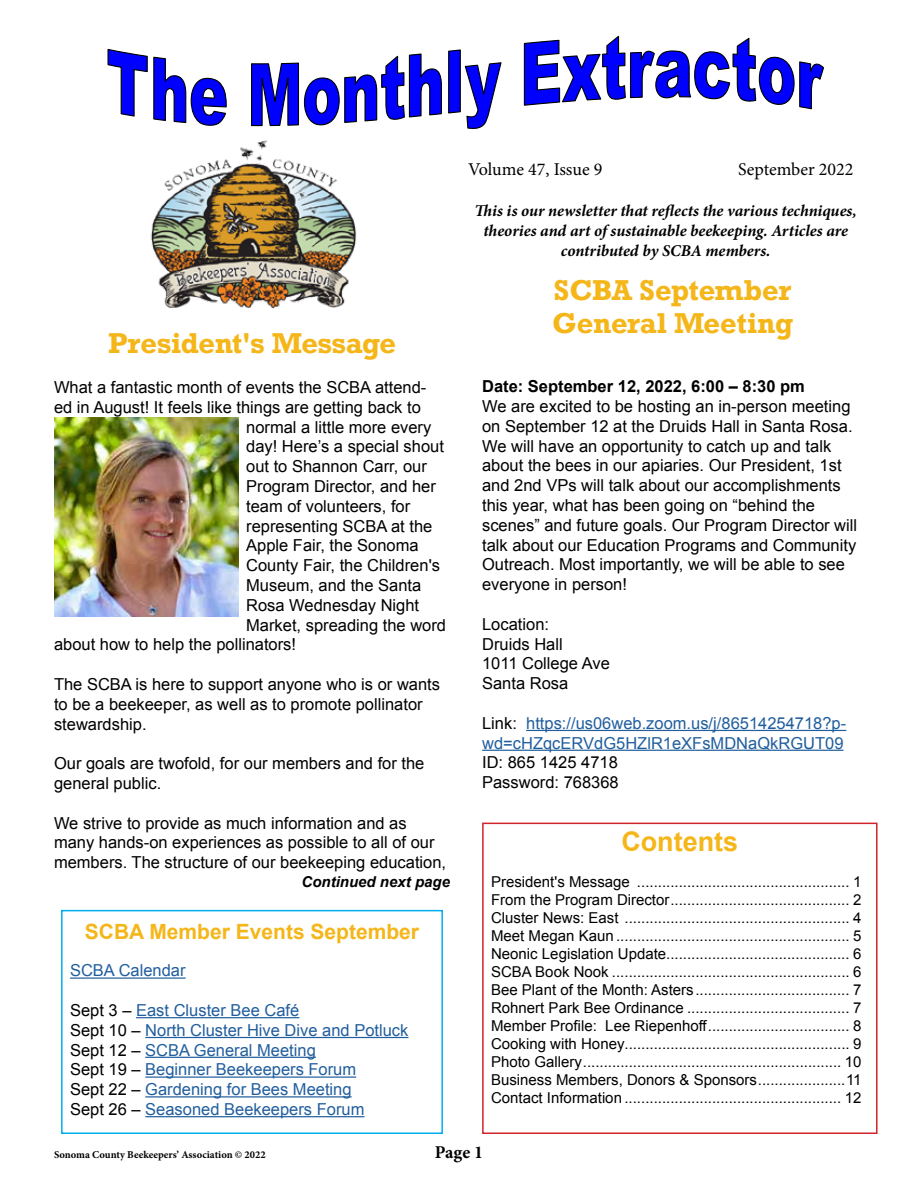
<style>
.page{position:relative;width:918px;height:1188px;background:#fff}
.page>*{position:absolute;margin:0;border:0;box-sizing:border-box;transform-origin:0 0}
.t1{font:700 27px/32.4px "Rockwell";letter-spacing:-.01em;color:#f4b619}
.t2{font:700 27px "Arial";color:#f4b619}
.t3{font:700 21px "Arial";color:#f4b619}
.t4{font:18px "Minion Pro";color:#000}
.t5{font:700 18px "Minion Pro";color:#000}
.t6{font:16.5px/19.8px "Arial";color:#000}
.t7{font:16.5px/19.8px "Arial";color:#215e9e}
.t8{font:italic 700 16.5px/19.8px "Minion Pro";letter-spacing:-.005em;color:#000;text-align:center}
.t9{font:700 16.5px "Arial";color:#000}
.t10{font:15px/18px "Arial";color:#000;text-align:justify}
.t11{font:italic 700 15px "Arial";color:#000}
.t12{font:700 10.5px "Minion Pro";color:#000}
.s1{color:#000}
</style>
<div class="page">
<svg style="left:107px;top:48px;width:120px;height:78px"></svg>
<svg style="left:251px;top:49px;width:251px;height:80px"></svg>
<svg style="left:523px;top:35px;width:301px;height:75px"></svg>
<img style="left:150px;top:140px;width:207px;height:169px">
<div style="left:482px;top:823px;width:396px;height:311px;border:2px solid #d2232a"></div>
<hr style="left:526px;top:730px;width:320px;height:1px;background:#215e9e">
<hr style="left:482px;top:750px;width:362px;height:1px;background:#215e9e">
<hr style="left:70px;top:978px;width:116px;height:1px;background:#215e9e">
<hr style="left:136px;top:1017px;width:163px;height:1px;background:#215e9e">
<hr style="left:145px;top:1037px;width:263px;height:1px;background:#215e9e">
<hr style="left:145px;top:1057px;width:171px;height:1px;background:#215e9e">
<hr style="left:145px;top:1077px;width:211px;height:1px;background:#215e9e">
<hr style="left:145px;top:1096px;width:207px;height:2px;background:#215e9e">
<hr style="left:145px;top:1116px;width:220px;height:1px;background:#215e9e">
<div style="left:61px;top:910px;width:382px;height:224px;border:2px solid #00aeef"></div>
<img style="left:54px;top:418px;width:184px;height:199px">
<h1 class="t1" style="left:108px;top:327px;width:289px">President's Message</h1>
<p class="t6" style="left:54px;top:377px;width:374px">What a fantastic month of events the SCBA attend-</p>
<p class="t6" style="left:54px;top:397px;width:368px">ed in August! It feels like things are getting back to</p>
<p class="t6" style="left:246px;top:417px;width:187px">normal a little more every</p>
<p class="t6" style="left:246px;top:437px;width:199px">day! Here’s a special shout</p>
<p class="t6" style="left:246px;top:457px;width:182px">out to Shannon Carr, our</p>
<p class="t6" style="left:246px;top:476px;width:191px">Program Director, and her</p>
<p class="t6" style="left:246px;top:496px;width:166px">team of volunteers, for</p>
<p class="t6" style="left:246px;top:516px;width:188px">representing SCBA at the</p>
<p class="t6" style="left:246px;top:536px;width:174px">Apple Fair, the Sonoma</p>
<p class="t6" style="left:246px;top:556px;width:195px">County Fair, the Children's</p>
<p class="t6" style="left:246px;top:575px;width:177px">Museum, and the Santa</p>
<p class="t6" style="left:246px;top:595px;width:175px">Rosa Wednesday Night</p>
<p class="t6" style="left:246px;top:615px;width:201px">Market, spreading the word</p>
<p class="t6" style="left:54px;top:635px;width:244px">about how to help the pollinators!</p>
<p class="t6" style="left:54px;top:674px;width:388px">The SCBA is here to support anyone who is or wants to be a beekeeper, as well as to promote pollinator stewardship.</p>
<p class="t6" style="left:54px;top:754px;width:372px">Our goals are twofold, for our members and for the general public.</p>
<p class="t6" style="left:54px;top:813px;width:394px">We strive to provide as much information and as many hands-on experiences as possible to all of our members. The structure of our beekeeping education,</p>
<p class="t11" style="left:302px;top:872px;width:150px">Continued next page</p>
<p class="t3" style="left:85px;top:917px;width:336px">SCBA Member Events September</p>
<p class="t7" style="left:70px;top:961px;width:117px">SCBA Calendar</p>
<p class="t7" style="left:70px;top:1000px;width:340px"><span class="s1">Sept 3 –</span> East Cluster Bee Café<br><span class="s1">Sept 10 –</span> North Cluster Hive Dive and Potluck <span class="s1">Sept 12 –</span> SCBA General Meeting<br><span class="s1">Sept 19 –</span> Beginner Beekeepers Forum<br><span class="s1">Sept 22 –</span> Gardening for Bees Meeting<br><span class="s1">Sept 26 –</span> Seasoned Beekeepers Forum</p>
<p class="t4" style="left:468px;top:157px;width:136px">Volume 47, Issue 9</p>
<p class="t4" style="left:738px;top:157px;width:117px">September 2022</p>
<p class="t8" style="left:475px;top:201px;width:384px">This is our newsletter that reflects the various techniques, theories and art of sustainable beekeeping. Articles are contributed by SCBA members.</p>
<h1 class="t1" style="left:552px;top:274px;width:243px">SCBA September<br>General Meeting</h1>
<p class="t9" style="left:482px;top:375px;width:324px">Date: September 12, 2022, 6:00 – 8:30 pm</p>
<p class="t6" style="left:482px;top:396px;width:377px">We are excited to be hosting an in-person meeting on September 12 at the Druids Hall in Santa Rosa.<br>We will have an opportunity to catch up and talk about the bees in our apiaries. Our President, 1st and 2nd VPs will talk about our accomplishments this year, what has been going on “behind the scenes” and future goals. Our Program Director will talk about our Education Programs and Community Outreach. Most importantly, we will be able to see everyone in person!</p>
<p class="t6" style="left:482px;top:614px;width:129px">Location:<br>Druids Hall<br>1011 College Ave<br>Santa Rosa</p>
<p class="t7" style="left:482px;top:713px;width:366px"><span class="s1">Link:</span> https://us06web.zoom.us/j/86514254718?p&shy;wd=cHZqcERVdG5HZlR1eXFsMDNaQkRGUT09</p>
<p class="t6" style="left:482px;top:753px;width:138px">ID: 865 1425 4718<br>Password: 768368</p>
<h1 class="t2" style="left:621px;top:824px;width:118px">Contents</h1>
<p class="t10" style="left:491px;top:873px;width:372px">President's Message ................................................... 1<br>From the Program Director........................................... 2<br>Cluster News: East ...................................................... 4<br>Meet Megan Kaun ........................................................ 5<br>Neonic Legislation Update............................................ 6<br>SCBA Book Nook ......................................................... 6<br>Bee Plant of the Month: Asters..................................... 7<br>Rohnert Park Bee Ordinance ....................................... 7<br>Member Profile: Lee Riepenhoff.................................. 8<br>Cooking with Honey...................................................... 9<br>Photo Gallery.............................................................. 10<br>Business Members, Donors &amp; Sponsors.....................11<br>Contact Information .................................................... 12</p>
<p class="t12" style="left:54px;top:1147px;width:213px">Sonoma County Beekeepers’ Association © 2022</p>
<p class="t5" style="left:435px;top:1139px;width:50px">Page 1</p>
</div>
